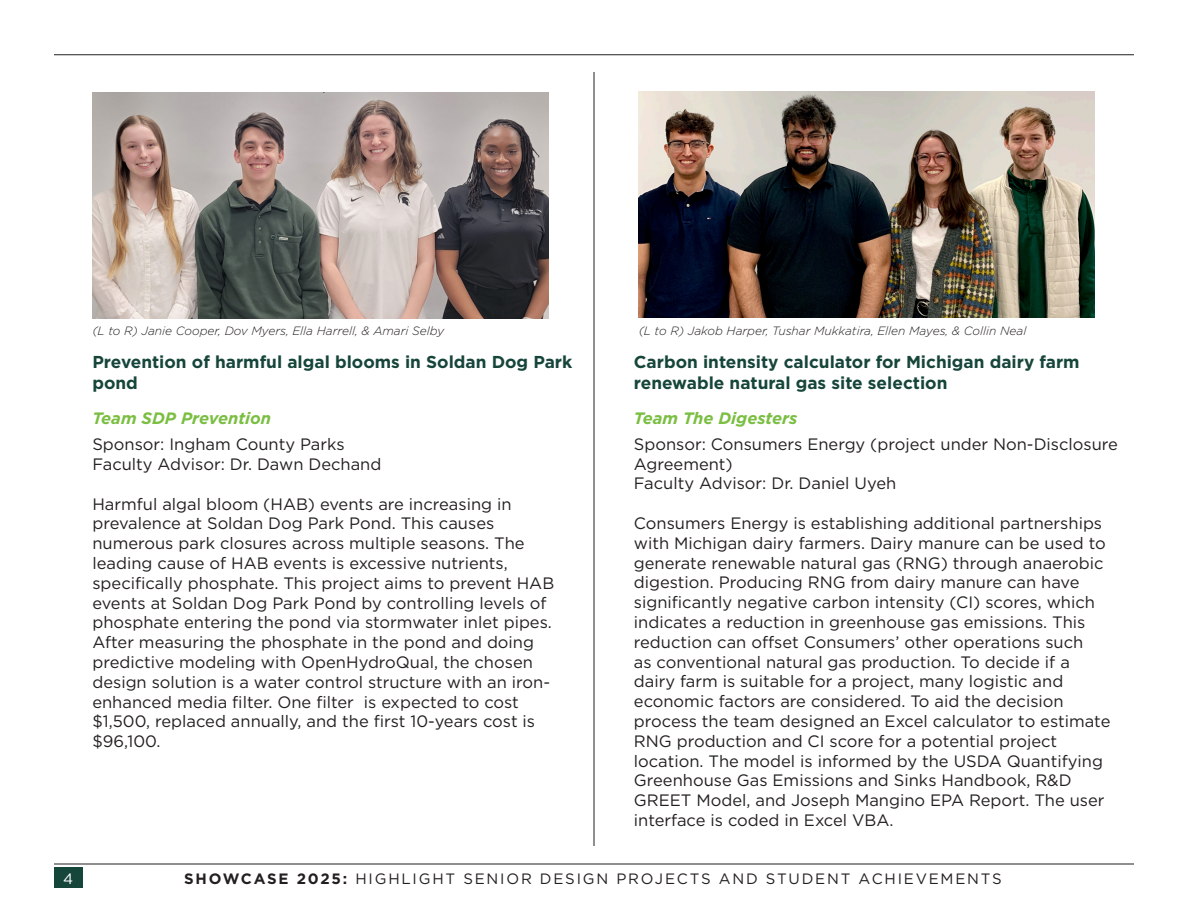
<style>
.page{position:relative;width:1188px;height:918px;background:#fff}
.page>*{position:absolute;margin:0;border:0;box-sizing:border-box;transform-origin:0 0}
.Paragraph_Style_1{font:700 17.25px/20.7px "Gotham";color:#16453a}
.Paragraph_Style_1-2{font:16.5px/19.8px "Gotham";color:#231f20}
.Paragraph_Style_1-3{font:italic 700 16.5px "Gotham";color:#7abe42}
.t1{font:15px "Gotham";letter-spacing:.12em;color:#231f20}
.t2{font:15px "Gotham";color:#fff}
.t3{font:italic 300 12px "Gotham";color:#231f20}
.s1{font-weight:700}
</style>
<div class="page">
<hr style="left:54px;top:864px;width:1080px;height:1px;background:#231f20">
<hr style="left:54px;top:54px;width:1080px;height:1px;background:#231f20">
<hr style="left:594px;top:72px;width:1px;height:774px;background:#231f20">
<div style="left:54px;top:868px;width:28px;height:20px;background:#16453a"></div>
<img style="left:639px;top:91px;width:455px;height:227px">
<img style="left:92px;top:92px;width:456px;height:226px">
<p class="t3" style="left:92px;top:323px;width:353px">(L to R) Janie Cooper, Dov Myers, Ella Harrell, &amp; Amari Selby</p>
<p class="Paragraph_Style_1" style="left:92px;top:352px;width:482px">Prevention of harmful algal blooms in Soldan Dog Park pond</p>
<p class="Paragraph_Style_1-3" style="left:92px;top:408px;width:180px">Team SDP Prevention</p>
<p class="Paragraph_Style_1-2" style="left:92px;top:434px;width:254px">Sponsor: Ingham County Parks</p>
<p class="Paragraph_Style_1-2" style="left:92px;top:454px;width:291px">Faculty Advisor: Dr. Dawn Dechand</p>
<p class="Paragraph_Style_1-2" style="left:92px;top:494px;width:463px">Harmful algal bloom (HAB) events are increasing in prevalence at Soldan Dog Park Pond. This causes numerous park closures across multiple seasons. The leading cause of HAB events is excessive nutrients, specifically phosphate. This project aims to prevent HAB events at Soldan Dog Park Pond by controlling levels of phosphate entering the pond via stormwater inlet pipes.<br>After measuring the phosphate in the pond and doing predictive modeling with OpenHydroQual, the chosen design solution is a water control structure with an iron&shy;enhanced media filter. One filter is expected to cost $1,500, replaced annually, and the first 10-years cost is $96,100.</p>
<p class="t3" style="left:639px;top:323px;width:389px">(L to R) Jakob Harper, Tushar Mukkatira, Ellen Mayes, &amp; Collin Neal</p>
<p class="Paragraph_Style_1" style="left:634px;top:351px;width:447px">Carbon intensity calculator for Michigan dairy farm renewable natural gas site selection</p>
<p class="Paragraph_Style_1-3" style="left:634px;top:407px;width:165px">Team The Digesters</p>
<p class="Paragraph_Style_1-2" style="left:634px;top:434px;width:486px">Sponsor: Consumers Energy (project under Non-Disclosure<br>Agreement)</p>
<p class="Paragraph_Style_1-2" style="left:634px;top:473px;width:264px">Faculty Advisor: Dr. Daniel Uyeh</p>
<p class="Paragraph_Style_1-2" style="left:634px;top:513px;width:478px">Consumers Energy is establishing additional partnerships with Michigan dairy farmers. Dairy manure can be used to generate renewable natural gas (RNG) through anaerobic digestion. Producing RNG from dairy manure can have significantly negative carbon intensity (CI) scores, which indicates a reduction in greenhouse gas emissions. This reduction can offset Consumers’ other operations such<br>as conventional natural gas production. To decide if a dairy farm is suitable for a project, many logistic and economic factors are considered. To aid the decision process the team designed an Excel calculator to estimate RNG production and CI score for a potential project location. The model is informed by the USDA Quantifying Greenhouse Gas Emissions and Sinks Handbook, R&amp;D GREET Model, and Joseph Mangino EPA Report. The user interface is coded in Excel VBA.</p>
<p class="t2" style="left:63px;top:869px;width:12px">4</p>
<p class="t1" style="left:184px;top:869px;width:819px"><span class="s1">SHOWCASE 2025:</span> HIGHLIGHT SENIOR DESIGN PROJECTS AND STUDENT ACHIEVEMENTS</p>
</div>
